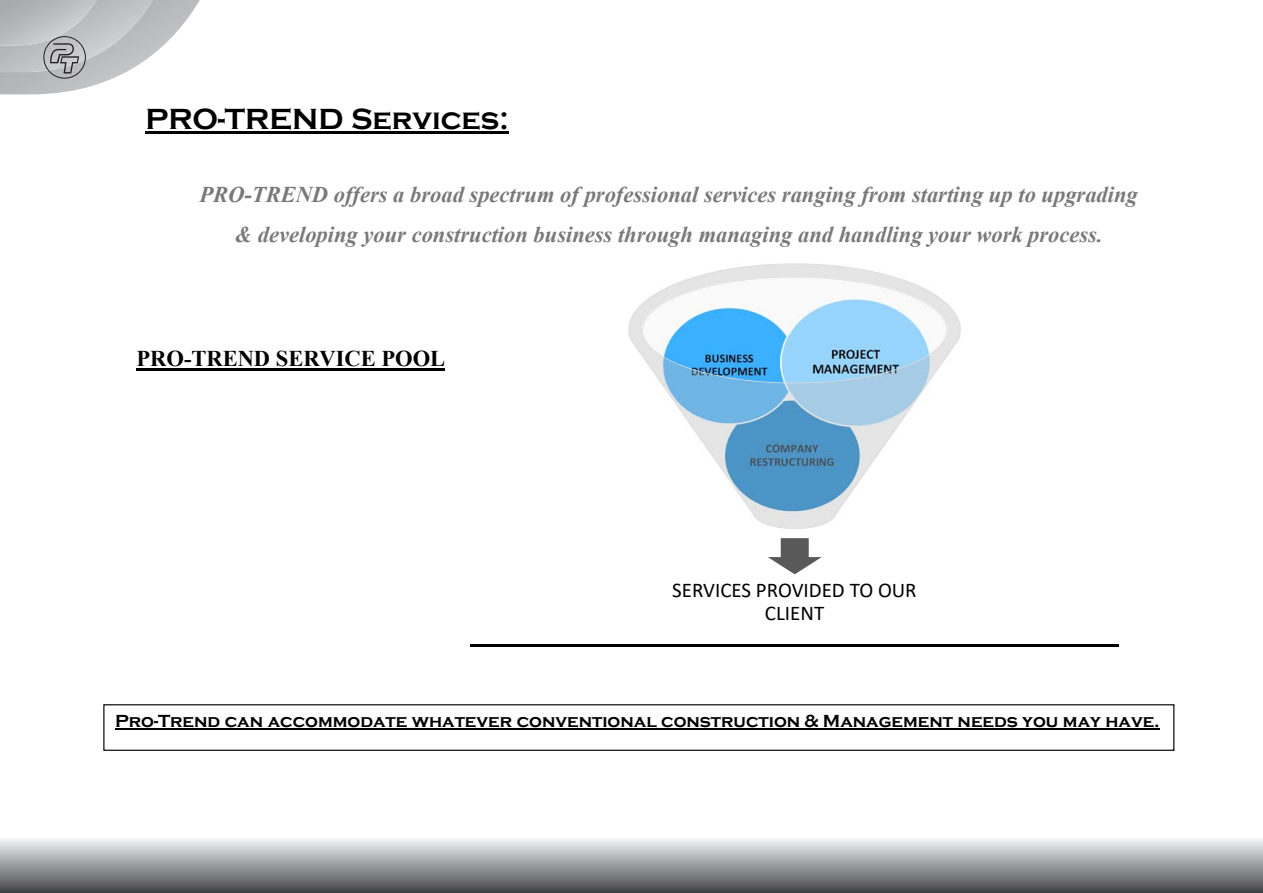
<style>
.page{position:relative;width:1263px;height:893px;background:#fff}
.page>*{position:absolute;margin:0;border:0;box-sizing:border-box;transform-origin:0 0}
.t1{font:700 30px "Copperplate Gothic";color:#000}
.t2{font:italic 700 22.5px/39.9px "Times New Roman";color:#797979;text-align:center}
.t3{font:700 22.5px "Times New Roman";color:#000}
.t4{font:21px/23.1px "Calibri";color:#000;text-align:center}
.t5{font:700 18px "Copperplate Gothic";color:#000}
</style>
<div class="page">
<img style="left:0;top:0;width:200px;height:94px">
<img style="left:0;top:0;width:153px;height:72px">
<img style="left:0;top:0;width:97px;height:46px">
<svg style="left:43px;top:36px;width:43px;height:43px;background:#a6a6a8"></svg>
<div style="left:0;top:839px;width:1263px;height:54px;background:linear-gradient(to bottom,#f0f1f3,#46474a)"></div>
<hr style="left:145px;top:132px;width:363px;height:2px;background:#000">
<hr style="left:471px;top:644px;width:648px;height:2px;background:#000">
<svg style="left:768px;top:538px;width:54px;height:37px"></svg>
<svg style="left:628px;top:263px;width:333px;height:266px"></svg>
<svg style="left:103px;top:704px;width:1071px;height:47px"></svg>
<hr style="left:115px;top:728px;width:1045px;height:2px;background:#000">
<hr style="left:137px;top:368px;width:308px;height:2px;background:#000">
<p class="t1" style="left:145px;top:102px;width:365px">PRO-TREND Services:</p>
<p class="t2" style="left:199px;top:174px;width:940px">PRO-TREND offers a broad spectrum ofprofessional services ranging from starting up to upgrading &amp; developing your construction business through managing and handling your work process.</p>
<p class="t3" style="left:137px;top:342px;width:310px">PRO-TREND SERVICE POOL</p>
<p class="t4" style="left:672px;top:578px;width:246px">SERVICES PROVIDED TO OUR<br>CLIENT</p>
<p class="t5" style="left:115px;top:711px;width:1046px">Pro-Trend can accommodate whatever conventional construction &amp; Management needs you may have.</p>
</div>
